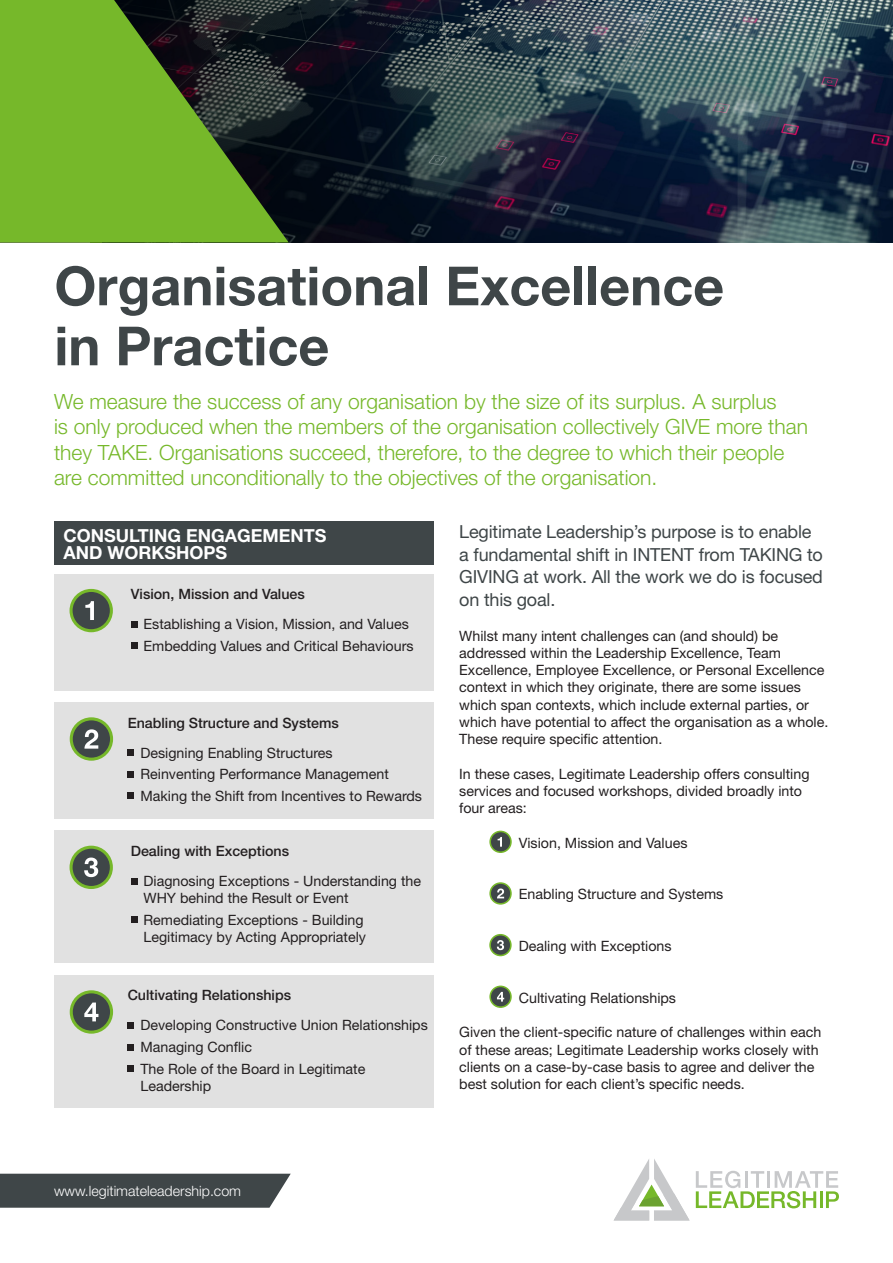
<style>
.page{position:relative;width:893px;height:1263px;background:#fff}
.page>*{position:absolute;margin:0;border:0;box-sizing:border-box;transform-origin:0 0}
.t1{font:700 54px/60px "Helvetica Neue LT Std";color:#3f4648}
.t2{font:300 21px/25.2px "Helvetica Neue LT Std";color:#76b82a}
.t3{font:18px/22.5px "Helvetica Neue LT Std";letter-spacing:-.01em;color:#3f4648}
.t4{font:700 18px/17.2px "Helvetica Neue LT Std";color:#fff}
.t5{font:14.25px/17.2px "Helvetica Neue LT Std";color:#231f20}
.t6{font:500 14.25px "Helvetica Neue LT Std";color:#231f20}
.t7{font:300 14.25px "Helvetica Neue LT Std";color:#fff}
</style>
<div class="page">
<svg style="left:289px;top:0;width:604px;height:242px;background:#293846"></svg>
<svg style="left:0;top:0;width:289px;height:242px;background:#5d8e28"></svg>
<div style="left:0;top:1174px;width:291px;height:34px;background:#3f4648"></div>
<div style="left:54px;top:521px;width:380px;height:43px;background:#3f4648"></div>
<div style="left:54px;top:574px;width:380px;height:116px;background:#e1e1e1"></div>
<div style="left:131px;top:621px;width:6px;height:7px;background:#231f20"></div>
<svg style="left:131px;top:643px;width:6px;height:6px"></svg>
<div style="left:71px;top:590px;width:40px;height:41px;background:#3f4648;border-radius:50%"></div>
<div style="left:70px;top:589px;width:43px;height:43px;border:3px solid #76b82a;border-radius:50%"></div>
<svg style="left:85px;top:601px;width:9px;height:19px"></svg>
<div style="left:54px;top:702px;width:380px;height:117px;background:#e1e1e1"></div>
<div style="left:71px;top:719px;width:41px;height:40px;background:#3f4648;border-radius:50%"></div>
<div style="left:70px;top:717px;width:43px;height:44px;border:3px solid #76b82a;border-radius:50%"></div>
<svg style="left:84px;top:729px;width:14px;height:20px"></svg>
<div style="left:128px;top:749px;width:6px;height:7px;background:#231f20"></div>
<svg style="left:128px;top:771px;width:6px;height:6px"></svg>
<div style="left:128px;top:792px;width:6px;height:7px;background:#231f20"></div>
<div style="left:54px;top:975px;width:380px;height:133px;background:#e1e1e1"></div>
<div style="left:71px;top:992px;width:41px;height:40px;background:#3f4648;border-radius:50%"></div>
<div style="left:70px;top:990px;width:43px;height:44px;border:3px solid #76b82a;border-radius:50%"></div>
<svg style="left:84px;top:1002px;width:14px;height:19px"></svg>
<div style="left:128px;top:1022px;width:6px;height:7px;background:#231f20"></div>
<svg style="left:128px;top:1044px;width:6px;height:6px"></svg>
<div style="left:128px;top:1065px;width:6px;height:7px;background:#231f20"></div>
<div style="left:54px;top:831px;width:380px;height:132px;background:#e1e1e1"></div>
<div style="left:71px;top:847px;width:40px;height:40px;background:#3f4648;border-radius:50%"></div>
<div style="left:70px;top:846px;width:43px;height:43px;border:3px solid #76b82a;border-radius:50%"></div>
<svg style="left:84px;top:857px;width:14px;height:20px"></svg>
<svg style="left:131px;top:878px;width:6px;height:6px"></svg>
<div style="left:131px;top:916px;width:6px;height:7px;background:#231f20"></div>
<div style="left:490px;top:831px;width:21px;height:21px;background:#3f4648;border-radius:50%"></div>
<div style="left:489px;top:831px;width:23px;height:22px;border:2px solid #76b82a;border-radius:50%"></div>
<svg style="left:498px;top:837px;width:4px;height:10px"></svg>
<svg style="left:490px;top:883px;width:21px;height:21px"></svg>
<div style="left:489px;top:882px;width:23px;height:23px;border:2px solid #76b82a;border-radius:50%"></div>
<svg style="left:497px;top:888px;width:7px;height:10px"></svg>
<div style="left:490px;top:986px;width:21px;height:21px;background:#3f4648;border-radius:50%"></div>
<div style="left:489px;top:985px;width:23px;height:23px;border:2px solid #76b82a;border-radius:50%"></div>
<svg style="left:497px;top:992px;width:7px;height:9px"></svg>
<div style="left:490px;top:935px;width:21px;height:20px;background:#3f4648;border-radius:50%"></div>
<div style="left:489px;top:934px;width:23px;height:22px;border:2px solid #76b82a;border-radius:50%"></div>
<svg style="left:497px;top:940px;width:7px;height:10px"></svg>
<svg style="left:614px;top:1159px;width:76px;height:61px"></svg>
<svg style="left:696px;top:1171px;width:143px;height:37px"></svg>
<p class="t1" style="left:54px;top:255px;width:671px">Organisational Excellence in Practice</p>
<p class="t2" style="left:54px;top:389px;width:755px">We measure the success of any organisation by the size of its surplus. A surplus<br>is only produced when the members of the organisation collectively GIVE more than they TAKE. Organisations succeed, therefore, to the degree to which their people are committed unconditionally to the objectives of the organisation.</p>
<p class="t4" style="left:64px;top:526px;width:265px">CONSULTING ENGAGEMENTS<br>AND WORKSHOPS</p>
<p class="t6" style="left:131px;top:585px;width:176px">Vision, Mission and Values</p>
<p class="t5" style="left:143px;top:615px;width:267px">Establishing a Vision, Mission, and Values</p>
<p class="t5" style="left:143px;top:637px;width:272px">Embedding Values and Critical Behaviours</p>
<p class="t6" style="left:128px;top:714px;width:213px">Enabling Structure and Systems</p>
<p class="t5" style="left:140px;top:744px;width:194px">Designing Enabling Structures</p>
<p class="t5" style="left:140px;top:765px;width:250px">Reinventing Performance Management</p>
<p class="t5" style="left:140px;top:787px;width:283px">Making the Shift from Incentives to Rewards</p>
<p class="t6" style="left:131px;top:842px;width:160px">Dealing with Exceptions</p>
<p class="t5" style="left:143px;top:872px;width:279px">Diagnosing Exceptions - Understanding the<br>WHY behind the Result or Event</p>
<p class="t5" style="left:143px;top:911px;width:224px">Remediating Exceptions - Building<br>Legitimacy by Acting Appropriately</p>
<p class="t6" style="left:128px;top:987px;width:165px">Cultivating Relationships</p>
<p class="t5" style="left:140px;top:1016px;width:289px">Developing Constructive Union Relationships</p>
<p class="t5" style="left:140px;top:1038px;width:113px">Managing Conflic</p>
<p class="t5" style="left:140px;top:1059px;width:226px">The Role of the Board in Legitimate<br>Leadership</p>
<p class="t3" style="left:459px;top:520px;width:365px">Legitimate Leadership’s purpose is to enable a fundamental shift in INTENT from TAKING to GIVING at work. All the work we do is focused on this goal.</p>
<p class="t5" style="left:459px;top:627px;width:371px">Whilst many intent challenges can (and should) be addressed within the Leadership Excellence, Team Excellence, Employee Excellence, or Personal Excellence context in which they originate, there are some issues which span contexts, which include external parties, or which have potential to affect the organisation as a whole.<br>These require specific attention.</p>
<p class="t5" style="left:459px;top:765px;width:352px">In these cases, Legitimate Leadership offers consulting services and focused workshops, divided broadly into four areas:</p>
<p class="t5" style="left:519px;top:834px;width:170px">Vision, Mission and Values</p>
<p class="t5" style="left:519px;top:885px;width:206px">Enabling Structure and Systems</p>
<p class="t5" style="left:519px;top:937px;width:154px">Dealing with Exceptions</p>
<p class="t5" style="left:519px;top:989px;width:159px">Cultivating Relationships</p>
<p class="t5" style="left:459px;top:1023px;width:364px">Given the client-specific nature of challenges within each of these areas; Legitimate Leadership works closely with clients on a case-by-case basis to agree and deliver the best solution for each client’s specific needs.</p>
<p class="t7" style="left:54px;top:1182px;width:189px">www.legitimateleadership.com</p>
</div>
